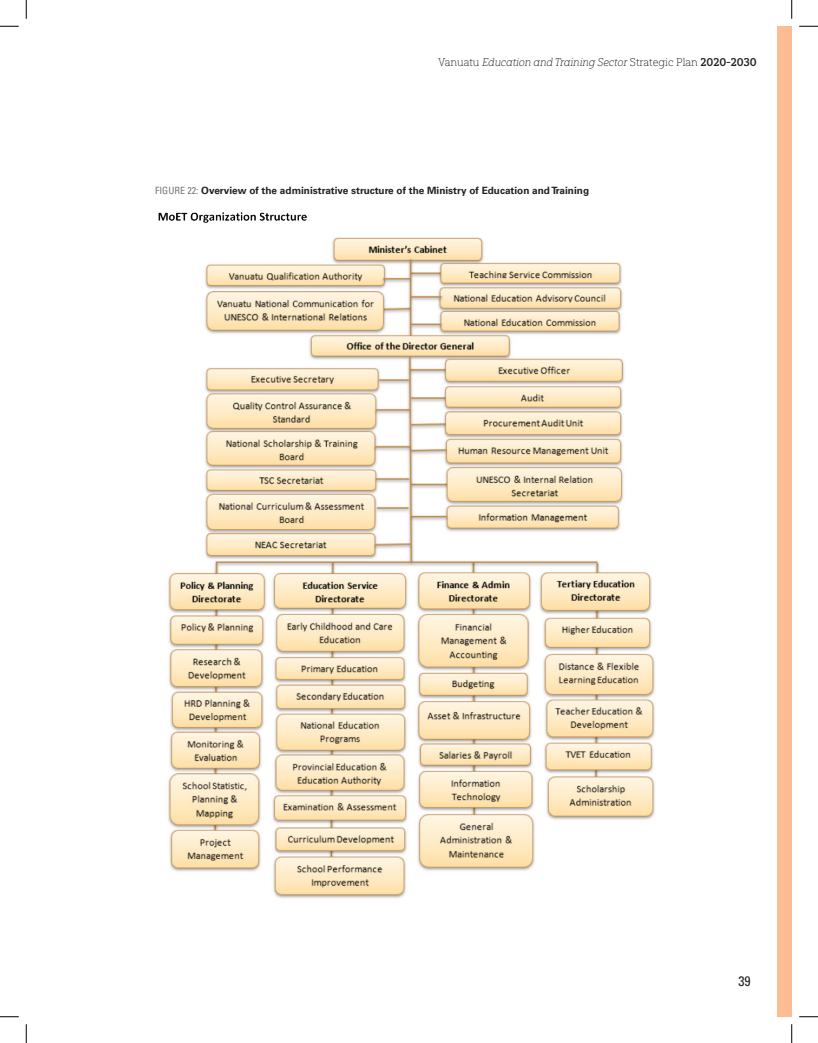
<style>
.page{position:relative;width:818px;height:1043px;background:#fff}
.page>*{position:absolute;margin:0;border:0;box-sizing:border-box;transform-origin:0 0}
.t1{font:condensed 13.75px "Univers LT Std";color:#231f20}
.t2{font:11.25px "Yorkten Slab Nor Thi It";color:#231f20}
.Figure_Title{font:700 10px "Univers LT Std";color:#231f20}
.s1{font-family:"Yorkten Slab Nor Thi"}
.s2{font-family:"Yorkten Slab Nor Dem"}
.s3{font-weight:400;font-stretch:condensed;color:#77777a}
</style>
<div class="page">
<div style="left:776px;top:26px;width:15px;height:990px;background:#fcbd95"></div>
<img style="left:158px;top:212px;width:497px;height:686px">
<svg style="left:0;top:25px;width:19px;height:2px"></svg>
<svg style="left:799px;top:25px;width:19px;height:2px"></svg>
<svg style="left:0;top:1016px;width:19px;height:1px"></svg>
<svg style="left:799px;top:1016px;width:19px;height:1px"></svg>
<svg style="left:25px;top:0;width:2px;height:19px"></svg>
<svg style="left:25px;top:1024px;width:2px;height:18px"></svg>
<svg style="left:791px;top:0;width:1px;height:19px"></svg>
<svg style="left:791px;top:1024px;width:1px;height:18px"></svg>
<p class="t2" style="left:438px;top:56px;width:320px"><span class="s1">Vanuatu</span> Education and Training Sector <span class="s1">Strategic Plan</span> <span class="s2">2020-2030</span></p>
<p class="Figure_Title" style="left:155px;top:184px;width:435px"><span class="s3">FIGURE 22:</span> Overview of the administrative structure of the Ministry of Education and Training</p>
<h1 class="t1" style="left:738px;top:972px;width:14px">39</h1>
</div>
